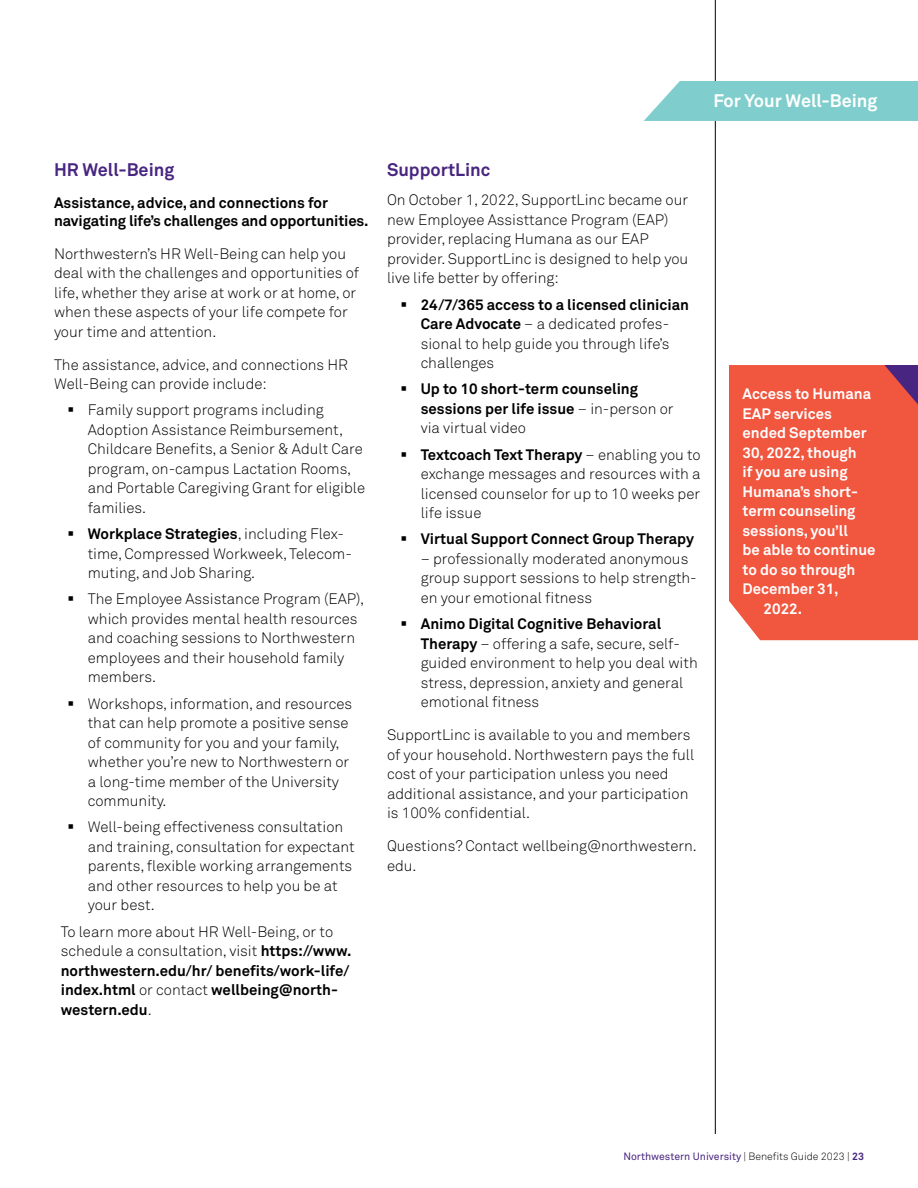
<style>
.page{position:relative;width:918px;height:1188px;background:#fff}
.page>*{position:absolute;margin:0;border:0;box-sizing:border-box;transform-origin:0 0}
.t1{font:700 18px "Akkurat Pro";color:#482580}
.t2{font:700 18px "Akkurat Pro";color:#fff}
.t3{font:300 15px/19.5px "Akkurat Pro";color:#000}
.t4{font:700 15px/19.5px "Akkurat Pro";color:#000}
.t5{font:700 15px "Akkurat Pro";color:#fff}
.t6{font:10.5px "Akkurat Pro";color:#482580}
.s1{font-weight:700}
.s2{font-weight:300}
.s3{font-weight:300;color:#000}
</style>
<div class="page">
<hr style="left:715px;top:0;width:1px;height:1134px;background:#000">
<div style="left:644px;top:81px;width:274px;height:40px;background:#7fcecd"></div>
<div style="left:729px;top:365px;width:189px;height:275px;background:#f1563f"></div>
<svg style="left:884px;top:365px;width:34px;height:40px"></svg>
<p class="t2" style="left:713px;top:90px;width:166px">For Your Well-Being</p>
<p class="t1" style="left:54px;top:159px;width:122px">HR Well-Being</p>
<h5 class="t4" style="left:54px;top:193px;width:316px;line-height:18px">Assistance, advice, and connections for navigating life’s challenges and opportunities.</h5>
<p class="t3" style="left:54px;top:244px;width:307px">Northwestern’s HR Well-Being can help you deal with the challenges and opportunities of life, whether they arise at work or at home, or when these aspects of your life compete for your time and attention.</p>
<p class="t3" style="left:54px;top:355px;width:296px">The assistance, advice, and connections HR<br>Well-Being can provide include:</p>
<p class="t3" style="left:88px;top:400px;width:279px;text-indent:-20px">▪ Family support programs including Adoption Assistance Reimbursement, Childcare Benefits, a Senior &amp; Adult Care program, on-campus Lactation Rooms, and Portable Caregiving Grant for eligible families.</p>
<p class="t3" style="left:88px;top:524px;width:266px;text-indent:-20px">▪ <span class="s1">Workplace Strategies</span>, including Flex&shy;time, Compressed Workweek, Telecom&shy;muting, and Job Sharing.</p>
<p class="t3" style="left:88px;top:589px;width:278px;text-indent:-20px">▪ The Employee Assistance Program (EAP), which provides mental health resources and coaching sessions to Northwestern employees and their household family members.</p>
<p class="t3" style="left:88px;top:694px;width:266px;text-indent:-20px">▪ Workshops, information, and resources that can help promote a positive sense of community for you and your family, whether you’re new to Northwestern or a long-time member of the University community.</p>
<p class="t3" style="left:88px;top:817px;width:269px;text-indent:-20px">▪ Well-being effectiveness consultation and training, consultation for expectant parents, flexible working arrangements and other resources to help you be at your best.</p>
<p class="t4" style="left:61px;top:921px;width:292px"><span class="s2">To learn more about HR Well-Being, or to schedule a consultation, visit</span> https://www. northwestern.edu/hr/ benefits/work-life/ index.html <span class="s2">or contact</span> wellbeing@north&shy;western.edu<span class="s2">.</span></p>
<h4 class="t1" style="left:387px;top:159px;width:105px">SupportLinc</h4>
<p class="t3" style="left:387px;top:190px;width:303px">On October 1, 2022, SupportLinc became our new Employee Assisttance Program (EAP) provider, replacing Humana as our EAP provider. SupportLinc is designed to help you live life better by offering:</p>
<p class="t3" style="left:421px;top:295px;width:270px;text-indent:-20px">▪ <span class="s1">24/7/365 access to a licensed clinician<br>Care Advocate</span> – a dedicated profes&shy;sional to help guide you through life’s challenges</p>
<p class="t4" style="left:421px;top:379px;width:254px;text-indent:-20px">▪ Up to 10 short-term counseling sessions per life issue <span class="s2">– in-person or via virtual video</span></p>
<p class="t3" style="left:421px;top:445px;width:282px;text-align:justify;text-indent:-20px">▪ <span class="s1">Textcoach Text Therapy</span> – enabling you to exchange messages and resources with a licensed counselor for up to 10 weeks per life issue</p>
<p class="t4" style="left:400px;top:529px;width:295px">▪ Virtual Support Connect Group Therapy</p>
<p class="t3" style="left:421px;top:549px;width:278px">– professionally moderated anonymous group support sessions to help strength&shy;en your emotional fitness</p>
<p class="t3" style="left:421px;top:614px;width:279px;text-indent:-20px">▪ <span class="s1">Animo Digital Cognitive Behavioral Therapy</span> – offering a safe, secure, self&shy;guided environment to help you deal with stress, depression, anxiety and general emotional fitness</p>
<p class="t3" style="left:387px;top:725px;width:309px">SupportLinc is available to you and members of your household. Northwestern pays the full cost of your participation unless you need additional assistance, and your participation is 100% confidential.</p>
<p class="t3" style="left:387px;top:836px;width:311px">Questions? Contact wellbeing@northwestern. edu.</p>
<p class="t5" style="left:742px;top:385px;width:130px">Access to Humana</p>
<p class="t5" style="left:742px;top:404px;width:91px">EAP services</p>
<p class="t5" style="left:742px;top:424px;width:126px">ended September</p>
<p class="t5" style="left:742px;top:443px;width:116px">30, 2022, though</p>
<p class="t5" style="left:742px;top:463px;width:107px">if you are using</p>
<p class="t5" style="left:742px;top:482px;width:117px">Humana’s short-</p>
<p class="t5" style="left:742px;top:502px;width:114px">term counseling</p>
<p class="t5" style="left:742px;top:521px;width:107px">sessions, you’ll</p>
<p class="t5" style="left:742px;top:541px;width:135px">be able to continue</p>
<p class="t5" style="left:742px;top:560px;width:114px">to do so through</p>
<p class="t5" style="left:742px;top:580px;width:98px">December 31,</p>
<p class="t5" style="left:764px;top:599px;width:40px">2022.</p>
<p class="t6" style="left:623px;top:1150px;width:242px">Northwestern University <span class="s3">| Benefts Guide 2023 |</span> <span class="s1">23</span></p>
</div>
